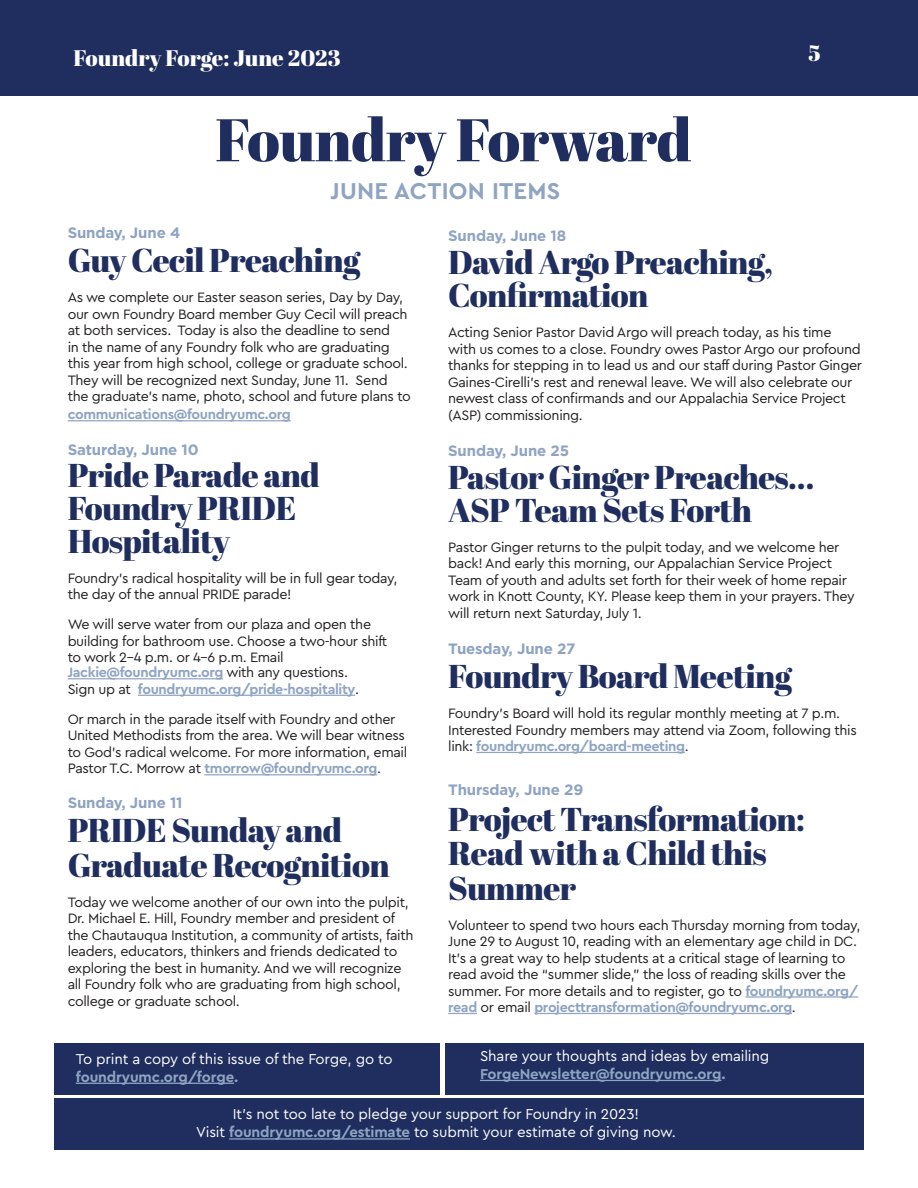
<style>
.page{position:relative;width:918px;height:1188px;background:#fff}
.page>*{position:absolute;margin:0;border:0;box-sizing:border-box;transform-origin:0 0}
.t1{font:60px "Abril Fatface";letter-spacing:-.01em;color:#1f2e5e}
.t2{font:33px/33px "Abril Fatface";letter-spacing:-.02em;color:#1f2e5e}
.t3{font:700 24px "Cera Pro";letter-spacing:.01em;color:#8fa4c3}
.t4{font:22.5px "Abril Fatface";color:#fff}
.t5{font:15px "Cera Pro";letter-spacing:-.01em;color:#fff}
.t6{font:700 15px "Gotham";letter-spacing:-.01em;color:#8fa3c2}
.t7{font:700 15px "Cera Pro";letter-spacing:-.01em;color:#8fa3c2}
.t8{font:14.25px/16.5px "Cera Pro";letter-spacing:-.025em;color:#231f20}
.t9{font:700 14.25px "Cera Pro";letter-spacing:-.025em;color:#8fa4c3}
.s1{font-weight:700;color:#8fa4c3}
.s2{font-weight:700;color:#8fa3c2}
.s3{font-weight:400;color:#231f20}
</style>
<div class="page">
<div style="left:0;top:0;width:918px;height:95px;background:#1f2e5e"></div>
<hr style="left:68px;top:420px;width:223px;height:1px;background:#8fa4c3">
<hr style="left:68px;top:678px;width:155px;height:1px;background:#8fa4c3">
<hr style="left:138px;top:695px;width:217px;height:1px;background:#8fa4c3">
<hr style="left:204px;top:774px;width:173px;height:1px;background:#8fa4c3">
<hr style="left:476px;top:752px;width:209px;height:1px;background:#8fa4c3">
<hr style="left:745px;top:996px;width:113px;height:2px;background:#8fa4c3">
<svg style="left:448px;top:1013px;width:29px;height:1px"></svg>
<hr style="left:534px;top:1013px;width:258px;height:1px;background:#8fa3c2">
<div style="left:54px;top:1043px;width:386px;height:51px;background:#1f2e5e"></div>
<div style="left:445px;top:1043px;width:419px;height:51px;background:#1f2e5e"></div>
<div style="left:54px;top:1098px;width:810px;height:52px;background:#1f2e5e"></div>
<hr style="left:76px;top:1083px;width:158px;height:1px;background:#8fa3c2">
<hr style="left:229px;top:1138px;width:181px;height:2px;background:#8fa4c3">
<hr style="left:480px;top:1080px;width:241px;height:1px;background:#8fa3c2">
<p class="t4" style="left:73px;top:42px;width:269px">Foundry Forge: June 2023</p>
<p class="t4" style="left:808px;top:38px;width:14px">5</p>
<p class="t1" style="left:215px;top:98px;width:478px">Foundry Forward</p>
<p class="t3" style="left:330px;top:175px;width:231px">JUNE ACTION ITEMS</p>
<p class="t6" style="left:448px;top:226px;width:120px">Sunday, June 18</p>
<p class="t2" style="left:448px;top:245px;width:326px">David Argo Preaching,<br>Confirmation</p>
<p class="t8" style="left:448px;top:323px;width:415px">Acting Senior Pastor David Argo will preach today, as his time with us comes to a close. Foundry owes Pastor Argo our profound thanks for stepping in to lead us and our staff during Pastor Ginger Gaines-Cirelli’s rest and renewal leave. We will also celebrate our newest class of confirmands and our Appalachia Service Project (ASP) commissioning.</p>
<p class="t6" style="left:448px;top:440px;width:123px">Sunday, June 25</p>
<p class="t2" style="left:448px;top:459px;width:368px">Pastor Ginger Preaches…<br>ASP Team Sets Forth</p>
<p class="t8" style="left:448px;top:538px;width:408px">Pastor Ginger returns to the pulpit today, and we welcome her back! And early this morning, our Appalachian Service Project Team of youth and adults set forth for their week of home repair work in Knott County, KY. Please keep them in your prayers. They will return next Saturday, July 1.</p>
<p class="t6" style="left:448px;top:638px;width:129px">Tuesday, June 27</p>
<p class="t2" style="left:448px;top:659px;width:345px">Foundry Board Meeting</p>
<p class="t8" style="left:448px;top:704px;width:410px">Foundry’s Board will hold its regular monthly meeting at 7 p.m.<br>Interested Foundry members may attend via Zoom, following this link: <span class="s1">foundryumc.org/board-meeting</span>.</p>
<p class="t6" style="left:448px;top:779px;width:137px">Thursday, June 29</p>
<p class="t2" style="left:448px;top:801px;width:358px;line-height:34.5px">Project Transformation:<br>Read with a Child this<br>Summer</p>
<p class="t8" style="left:448px;top:916px;width:414px">Volunteer to spend two hours each Thursday morning from today, June 29 to August 10, reading with an elementary age child in DC.<br>It’s a great way to help students at a critical stage of learning to read avoid the “summer slide,” the loss of reading skills over the summer. For more details and to register, go to <span class="s1">foundryumc.org/ read</span> or email <span class="s2">projecttransformation@foundryumc.org</span>.</p>
<p class="t5" style="left:76px;top:1049px;width:318px">To print a copy of this issue of the Forge, go to</p>
<p class="t7" style="left:76px;top:1067px;width:164px">foundryumc.org/forge.</p>
<p class="t5" style="left:233px;top:1104px;width:408px">It’s not too late to pledge your support for Foundry in 2023!</p>
<p class="t5" style="left:196px;top:1122px;width:481px">Visit <span class="s1">foundryumc.org/estimate</span> to submit your estimate of giving now.</p>
<p class="t6" style="left:68px;top:223px;width:114px">Sunday, June 4</p>
<p class="t2" style="left:68px;top:243px;width:294px">Guy Cecil Preaching</p>
<p class="t8" style="left:68px;top:289px;width:345px">As we complete our Easter season series, Day by Day, our own Foundry Board member Guy Cecil will preach at both services. Today is also the deadline to send<br>in the name of any Foundry folk who are graduating this year from high school, college or graduate school.<br>They will be recognized next Sunday, June 11. Send the graduate’s name, photo, school and future plans to</p>
<p class="t9" style="left:68px;top:405px;width:225px">communications@foundryumc.org</p>
<p class="t6" style="left:68px;top:440px;width:133px">Saturday, June 10</p>
<p class="t2" style="left:68px;top:458px;width:254px">Pride Parade and<br>Foundry PRIDE<br>Hospitality</p>
<p class="t8" style="left:68px;top:569px;width:331px">Foundry’s radical hospitality will be in full gear today, the day of the annual PRIDE parade!</p>
<p class="t8" style="left:68px;top:616px;width:321px">We will serve water from our plaza and open the building for bathroom use. Choose a two-hour shift to work 2-4 p.m. or 4-6 p.m. Email</p>
<p class="t9" style="left:68px;top:663px;width:282px">Jackie@foundryumc.org <span class="s3">with any questions.</span></p>
<p class="t9" style="left:68px;top:680px;width:293px"><span class="s3">Sign up at</span> foundryumc.org/pride-hospitality<span class="s3">.</span></p>
<p class="t8" style="left:68px;top:710px;width:341px">Or march in the parade itself with Foundry and other United Methodists from the area. We will bear witness to God’s radical welcome. For more information, email Pastor T.C. Morrow at <span class="s1">tmorrow@foundryumc.org</span>.</p>
<p class="t6" style="left:68px;top:793px;width:116px">Sunday, June 11</p>
<p class="t2" style="left:68px;top:812px;width:323px;line-height:34.5px">PRIDE Sunday and<br>Graduate Recognition</p>
<p class="t8" style="left:68px;top:893px;width:347px">Today we welcome another of our own into the pulpit, Dr. Michael E. Hill, Foundry member and president of the Chautauqua Institution, a community of artists, faith leaders, educators, thinkers and friends dedicated to exploring the best in humanity. And we will recognize all Foundry folk who are graduating from high school, college or graduate school.</p>
<p class="t5" style="left:480px;top:1046px;width:291px">Share your thoughts and ideas by emailing</p>
<p class="t7" style="left:480px;top:1064px;width:247px">ForgeNewsletter@foundryumc.org.</p>
</div>
